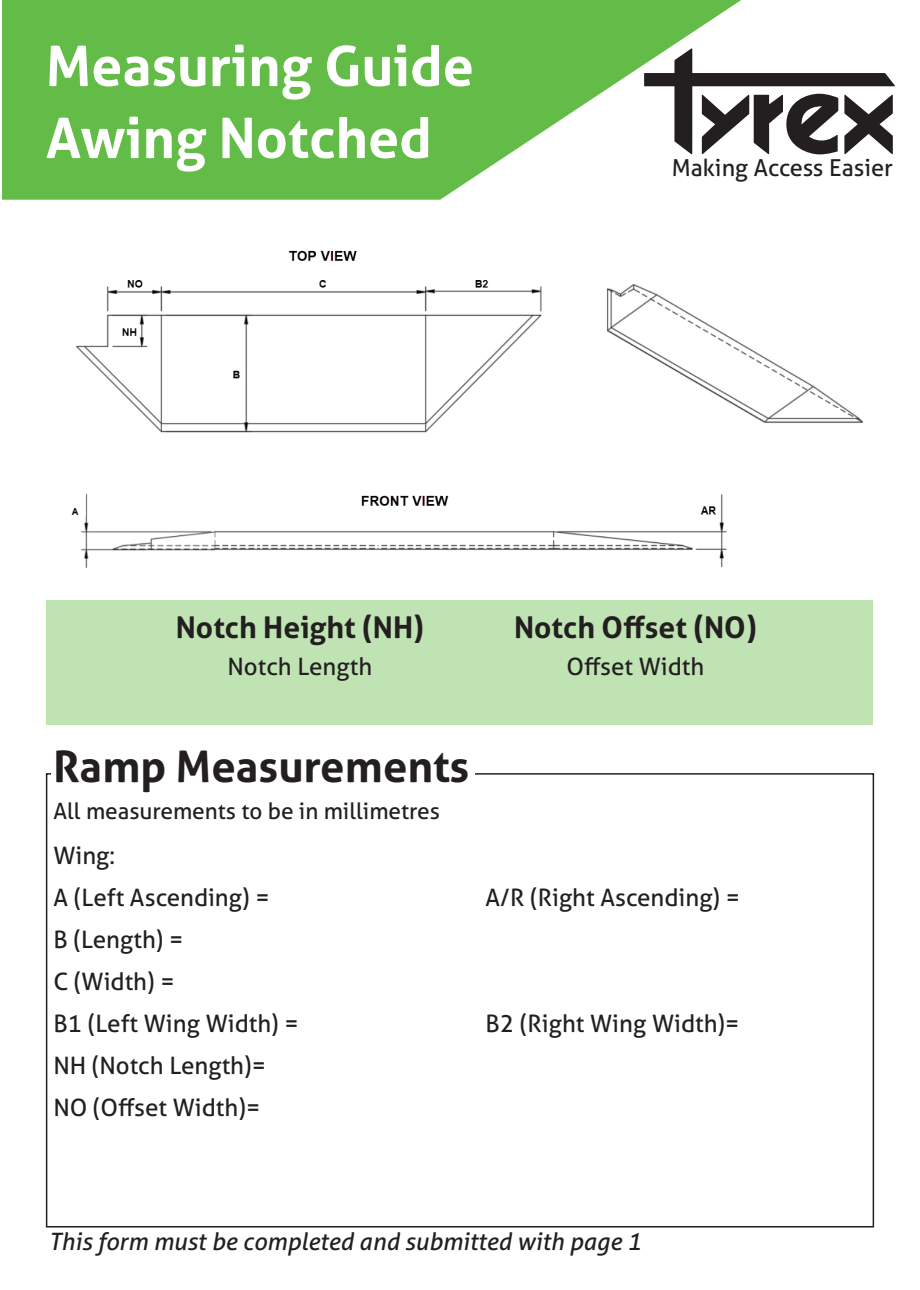
<style>
.page{position:relative;width:920px;height:1290px;background:#fff}
.page>*{position:absolute;margin:0;border:0;box-sizing:border-box;transform-origin:0 0}
.t1{font:700 55.5px/72px "Aller";color:#fff}
.t2{font:700 43.5px "Aller";color:#231f20}
.t3{font:700 30px "Aller";color:#231f20}
.t4{font:24px/42px "Aller";color:#231f20}
.t5{font:italic 24px "Aller";color:#231f20}
.t6{font:23.4px "Aller";color:#231f20}
.t7{font:22.5px "Aller";color:#231f20}
</style>
<div class="page">
<svg style="left:2px;top:0;width:893px;height:200px;fill:#63bc47"></svg>
<div style="left:47px;top:600px;width:826px;height:124px;background:#bfe3b3"></div>
<div style="left:46px;top:773px;width:828px;height:454px;background:#fff;border:2px solid #231f20"></div>
<div style="left:52px;top:744px;width:423px;height:51px;background:#fff"></div>
<img style="left:71px;top:250px;width:793px;height:318px">
<h1 class="t1" style="left:46px;top:29px;width:430px">Measuring Guide<br>Awing Notched</h1>
<p class="t6" style="left:672px;top:153px;width:223px">Making Access Easier</p>
<p class="t3" style="left:176px;top:608px;width:250px">Notch Height (NH)</p>
<p class="t4" style="left:228px;top:645px;width:146px">Notch Length</p>
<p class="t3" style="left:514px;top:608px;width:244px">Notch Offset (NO)</p>
<p class="t4" style="left:567px;top:645px;width:139px">Offset Width</p>
<h2 class="t2" style="left:53px;top:739px;width:418px">Ramp Measurements</h2>
<p class="t7" style="left:53px;top:797px;width:388px">All measurements to be in millimetres</p>
<p class="t4" style="left:53px;top:834px;width:218px">Wing:<br>A (Left Ascending) =</p>
<p class="t4" style="left:53px;top:918px;width:247px">B (Length) =<br>C (Width) =<br>B1 (Left Wing Width) =</p>
<p class="t4" style="left:53px;top:1044px;width:214px">NH (Notch Length)=<br>NO (Offset Width)=</p>
<p class="t4" style="left:485px;top:876px;width:256px">A/R (Right Ascending) =</p>
<p class="t4" style="left:485px;top:1002px;width:256px">B2 (Right Wing Width)=</p>
<p class="t5" style="left:49px;top:1227px;width:594px">This form must be completed and submitted with page 1</p>
</div>
